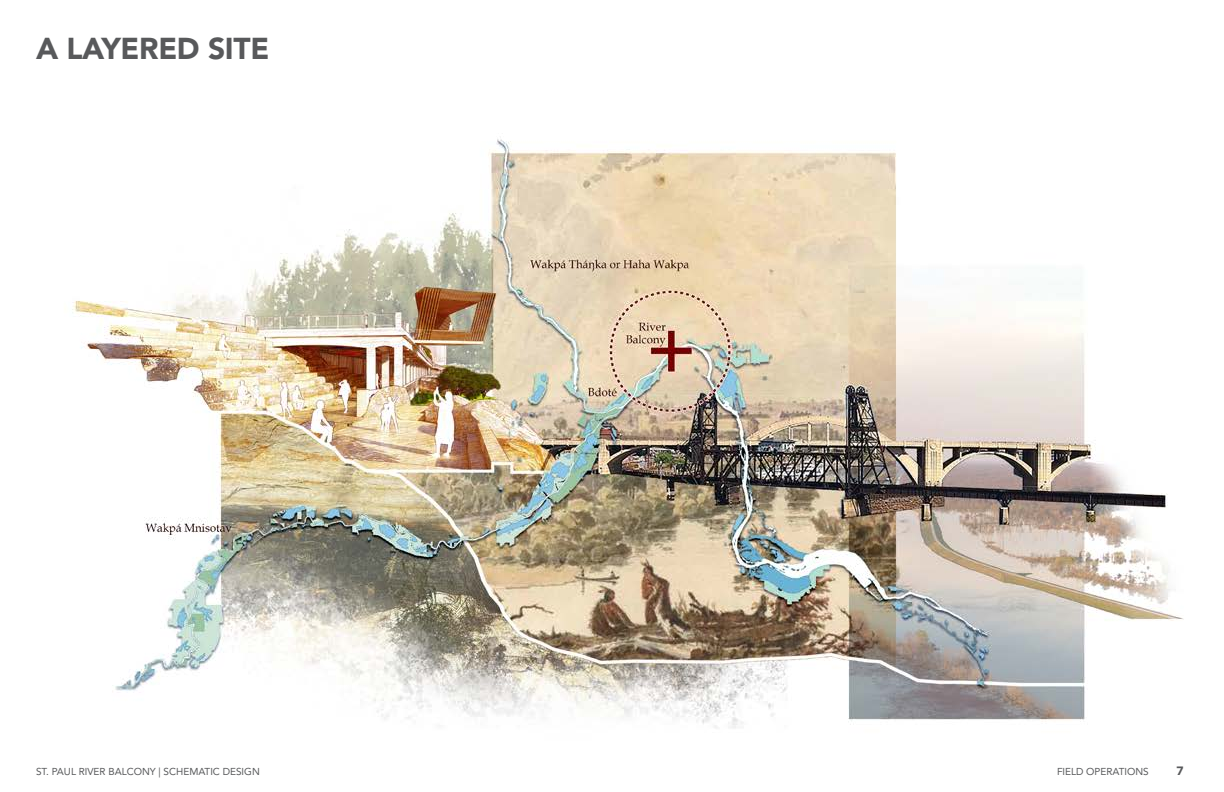
<style>
.page{position:relative;width:1224px;height:792px;background:#fff}
.page>*{position:absolute;margin:0;border:0;box-sizing:border-box;transform-origin:0 0}
.t1{font:900 30px "Avenir LT Std";letter-spacing:-.01em;color:#58595b}
.t2{font:900 12px "Avenir LT Std";color:#58595b}
.t3{font:10px "Avenir LT Std";color:#58595b}
</style>
<div class="page">
<img style="left:72px;top:139px;width:1112px;height:589px">
<h1 class="t1" style="left:36px;top:30px;width:235px">A LAYERED SITE</h1>
<p class="t3" style="left:36px;top:766px;width:225px">ST. PAUL RIVER BALCONY | SCHEMATIC DESIGN</p>
<p class="t3" style="left:1057px;top:766px;width:93px">FIELD OPERATIONS</p>
<p class="t2" style="left:1177px;top:764px;width:9px">7</p>
</div>
